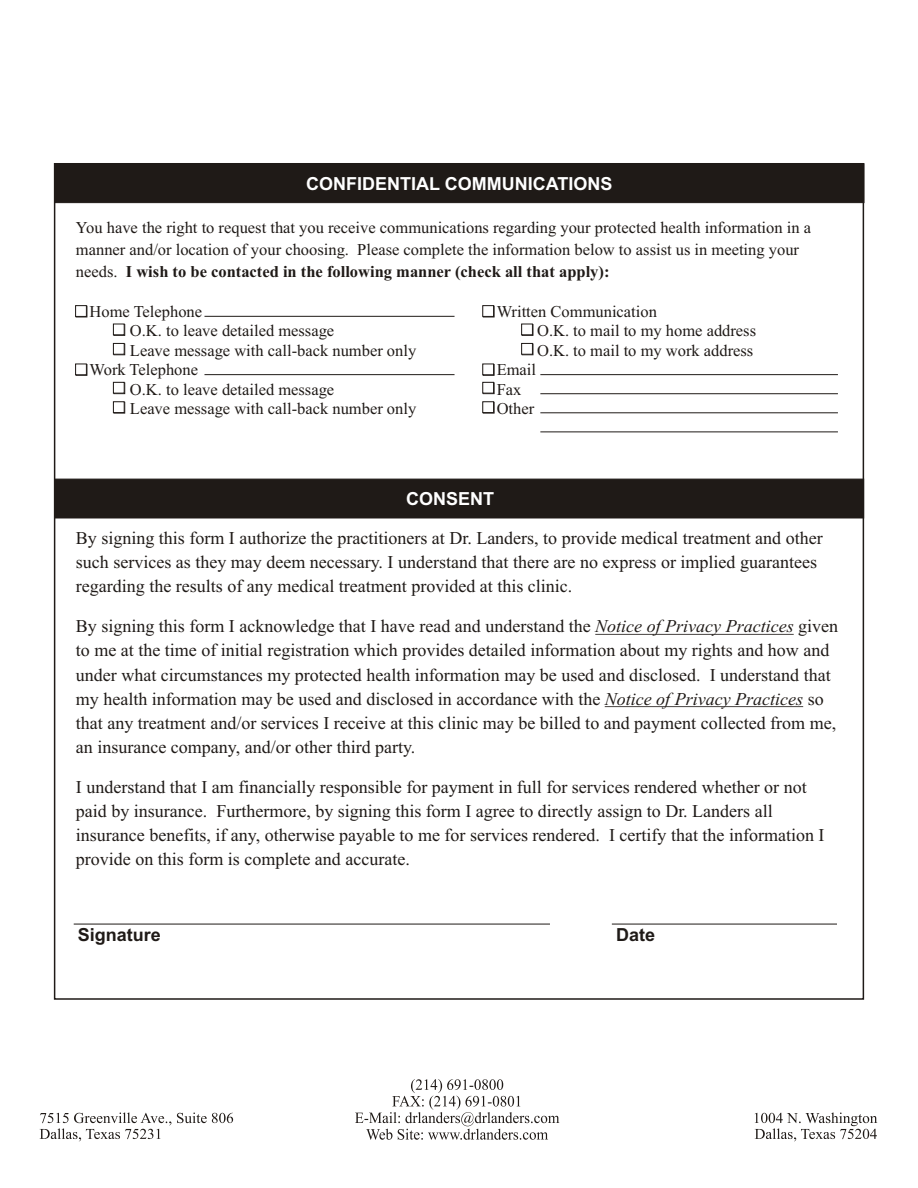
<style>
.page{position:relative;width:918px;height:1188px;background:#fff}
.page>*{position:absolute;margin:0;border:0;box-sizing:border-box;transform-origin:0 0}
.t1{font:18px/24.2px "Times New Roman";color:#1f1a17}
.t2{font:700 18px "Arial";color:#fff}
.t3{font:700 18px "Arial";color:#1f1a17}
.t4{font:16.5px/22px "Times New Roman";color:#1f1a17}
.s1{font-weight:700}
.s2{font-style:italic}
</style>
<div class="page">
<div style="left:54px;top:163px;width:811px;height:40px;background:#1f1a17"></div>
<div style="left:54px;top:478px;width:810px;height:41px;background:#1f1a17"></div>
<hr style="left:595px;top:634px;width:199px;height:1px;background:#1f1a17">
<hr style="left:605px;top:706px;width:198px;height:1px;background:#1f1a17">
<hr style="left:204px;top:374px;width:251px;height:1px;background:#1f1a17">
<svg style="left:73px;top:923px;width:764px;height:2px;background:#979493"></svg>
<svg style="left:75px;top:305px;width:13px;height:13px"></svg>
<svg style="left:75px;top:363px;width:13px;height:13px"></svg>
<svg style="left:113px;top:343px;width:12px;height:13px"></svg>
<svg style="left:113px;top:323px;width:12px;height:13px"></svg>
<svg style="left:113px;top:401px;width:12px;height:13px"></svg>
<svg style="left:113px;top:382px;width:12px;height:12px"></svg>
<hr style="left:204px;top:316px;width:251px;height:1px;background:#1f1a17">
<hr style="left:540px;top:374px;width:298px;height:1px;background:#1f1a17">
<svg style="left:482px;top:305px;width:13px;height:13px"></svg>
<svg style="left:482px;top:363px;width:13px;height:13px"></svg>
<svg style="left:521px;top:343px;width:13px;height:13px"></svg>
<svg style="left:521px;top:323px;width:13px;height:13px"></svg>
<svg style="left:482px;top:401px;width:13px;height:13px"></svg>
<svg style="left:482px;top:382px;width:13px;height:12px"></svg>
<svg style="left:540px;top:393px;width:298px;height:1px"></svg>
<svg style="left:540px;top:412px;width:298px;height:2px"></svg>
<hr style="left:540px;top:432px;width:298px;height:1px;background:#1f1a17">
<svg style="left:355px;top:1079px;width:204px;height:61px"></svg>
<svg style="left:40px;top:1113px;width:193px;height:28px"></svg>
<svg style="left:755px;top:1113px;width:122px;height:28px"></svg>
<p class="t2" style="left:306px;top:177px;width:308px">CONFIDENTIAL COMMUNICATIONS</p>
<p class="t4" style="left:76px;top:218px;width:737px">You have the right to request that you receive communications regarding your protected health information in a manner and/or location of your choosing. Please complete the information below to assist us in meeting your needs. <span class="s1">I wish to be contacted in the following manner (check all that apply):</span></p>
<p class="t4" style="left:90px;top:302px;width:114px">Home Telephone</p>
<p class="t4" style="left:130px;top:322px;width:206px">O.K. to leave detailed message</p>
<p class="t4" style="left:130px;top:341px;width:288px">Leave message with call-back number only</p>
<p class="t4" style="left:90px;top:360px;width:110px">Work Telephone</p>
<p class="t4" style="left:130px;top:380px;width:206px">O.K. to leave detailed message</p>
<p class="t4" style="left:130px;top:399px;width:288px">Leave message with call-back number only</p>
<p class="t4" style="left:497px;top:302px;width:162px">Written Communication</p>
<p class="t4" style="left:537px;top:322px;width:221px">O.K. to mail to my home address</p>
<p class="t4" style="left:537px;top:341px;width:218px">O.K. to mail to my work address</p>
<p class="t4" style="left:497px;top:360px;width:41px">Email</p>
<p class="t4" style="left:497px;top:380px;width:26px">Fax</p>
<p class="t4" style="left:497px;top:399px;width:39px">Other</p>
<p class="t2" style="left:406px;top:492px;width:90px">CONSENT</p>
<p class="t1" style="left:76px;top:528px;width:748px">By signing this form I authorize the practitioners at Dr. Landers, to provide medical treatment and other such services as they may deem necessary. I understand that there are no express or implied guarantees regarding the results of any medical treatment provided at this clinic.</p>
<p class="t1" style="left:76px;top:616px;width:764px">By signing this form I acknowledge that I have read and understand the <span class="s2">Notice of Privacy Practices</span> given to me at the time of initial registration which provides detailed information about my rights and how and under what circumstances my protected health information may be used and disclosed. I understand that my health information may be used and disclosed in accordance with the <span class="s2">Notice of Privacy Practices</span> so that any treatment and/or services I receive at this clinic may be billed to and payment collected from me, an insurance company, and/or other third party.</p>
<p class="t1" style="left:76px;top:776px;width:750px">I understand that I am financially responsible for payment in full for services rendered whether or not paid by insurance. Furthermore, by signing this form I agree to directly assign to Dr. Landers all insurance benefits, if any, otherwise payable to me for services rendered. I certify that the information I provide on this form is complete and accurate.</p>
<p class="t3" style="left:78px;top:928px;width:85px">Signature</p>
<p class="t3" style="left:616px;top:928px;width:41px">Date</p>
</div>
